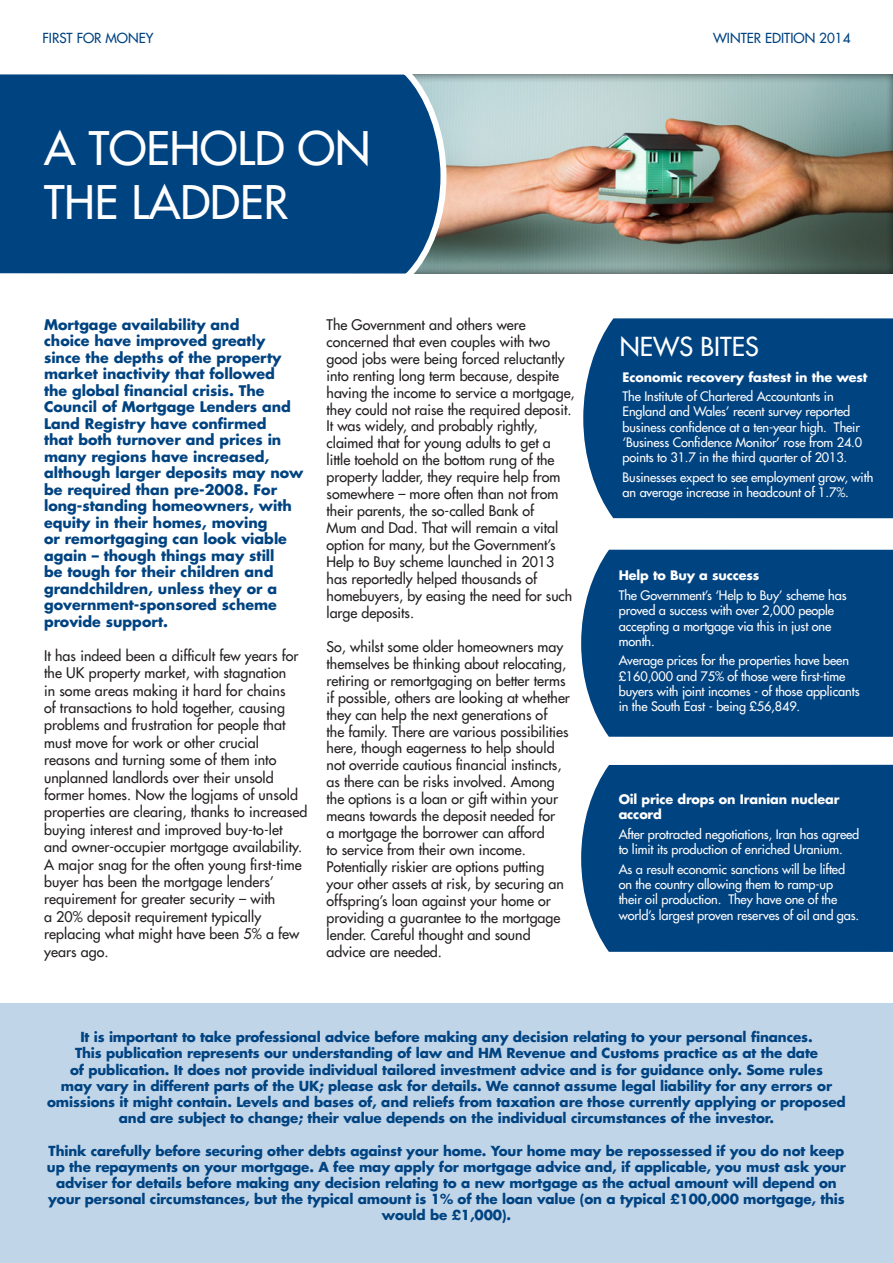
<style>
.page{position:relative;width:893px;height:1263px;background:#fff}
.page>*{position:absolute;margin:0;border:0;box-sizing:border-box;transform-origin:0 0}
.t1{font:45px/54px "Futura LT";color:#fff}
.t2{font:25.5px "Futura LT";color:#fff}
.t3{font:14.25px/17px "Futura LT";color:#231f20}
.t4{font:700 14.25px/16.5px "Futura LT";color:#004381}
.t5{font:700 13.5px/16.2px "Futura LT";letter-spacing:-.01em;color:#004381;text-align:center}
.t6{font:13.5px "Futura LT";color:#004381}
.t7{font:12.75px/15.3px "Futura LT";letter-spacing:-.01em;color:#fff}
.t8{font:700 12.75px/15.3px "Futura LT";letter-spacing:-.01em;color:#fff}
</style>
<div class="page">
<div style="left:0;top:1003px;width:893px;height:245px;background:#c1d5e9"></div>
<div style="left:0;top:72px;width:893px;height:203px;background:#231f20;opacity:.75"></div>
<div style="left:0;top:72px;width:449px;height:203px;background:#004381"></div>
<div style="left:583px;top:318px;width:310px;height:200px;background:#004381"></div>
<div style="left:581px;top:765px;width:312px;height:187px;background:#004381"></div>
<div style="left:581px;top:550px;width:312px;height:187px;background:#004381"></div>
<div style="left:0;top:1239px;width:893px;height:24px;background:#c1d5e9"></div>
<p class="t6" style="left:43px;top:30px;width:113px">FIRST FOR MONEY</p>
<p class="t6" style="left:713px;top:30px;width:139px">WINTER EDITION 2014</p>
<h1 class="t1" style="left:44px;top:121px;width:328px">A TOEHOLD ON<br>THE LADDER</h1>
<p class="t4" style="left:44px;top:316px;width:261px">Mortgage availability and<br>choice have improved greatly since the depths of the property market inactivity that followed<br>the global financial crisis. The<br>Council of Mortgage Lenders and<br>Land Registry have confirmed<br>that both turnover and prices in many regions have increased, although larger deposits may now be required than pre-2008. For long-standing homeowners, with equity in their homes, moving<br>or remortgaging can look viable again – though things may still<br>be tough for their children and grandchildren, unless they or a government-sponsored scheme provide support.</p>
<p class="t3" style="left:44px;top:647px;width:265px;line-height:17.4px">It has indeed been a difficult few years for the UK property market, with stagnation<br>in some areas making it hard for chains<br>of transactions to hold together, causing problems and frustration for people that must move for work or other crucial reasons and turning some of them into unplanned landlords over their unsold former homes. Now the logjams of unsold properties are clearing, thanks to increased buying interest and improved buy-to-let and owner-occupier mortgage availability.<br>A major snag for the often young first-time buyer has been the mortgage lenders’ requirement for greater security – with<br>a 20% deposit requirement typically replacing what might have been 5% a few years ago.</p>
<p class="t3" style="left:327px;top:316px;width:250px">The Government and others were concerned that even couples with two good jobs were being forced reluctantly into renting long term because, despite having the income to service a mortgage, they could not raise the required deposit.<br>It was widely, and probably rightly, claimed that for young adults to get a little toehold on the bottom rung of the property ladder, they require help from somewhere – more often than not from their parents, the so-called Bank of<br>Mum and Dad. That will remain a vital option for many, but the Government’s Help to Buy scheme launched in 2013 has reportedly helped thousands of homebuyers, by easing the need for such large deposits.</p>
<p class="t3" style="left:327px;top:638px;width:245px">So, whilst some older homeowners may themselves be thinking about relocating, retiring or remortgaging on better terms if possible, others are looking at whether they can help the next generations of<br>the family. There are various possibilities here, though eagerness to help should not override cautious financial instincts, as there can be risks involved. Among the options is a loan or gift within your means towards the deposit needed for<br>a mortgage the borrower can afford<br>to service from their own income.<br>Potentially riskier are options putting your other assets at risk, by securing an offspring’s loan against your home or providing a guarantee to the mortgage lender. Careful thought and sound advice are needed.</p>
<h2 class="t2" style="left:620px;top:330px;width:140px">NEWS BITES</h2>
<p class="t8" style="left:623px;top:369px;width:246px">Economic recovery fastest in the west</p>
<p class="t7" style="left:623px;top:389px;width:241px">The Institute of Chartered Accountants in England and Wales’ recent survey reported business confidence at a ten-year high. Their ‘Business Confidence Monitor’ rose from 24.0 points to 31.7 in the third quarter of 2013.</p>
<p class="t7" style="left:623px;top:469px;width:252px">Businesses expect to see employment grow, with an average increase in headcount of 1.7%.</p>
<p class="t8" style="left:619px;top:568px;width:142px">Help to Buy a success</p>
<p class="t7" style="left:619px;top:587px;width:229px">The Government’s ‘Help to Buy’ scheme has proved a success with over 2,000 people accepting a mortgage via this in just one month.</p>
<p class="t7" style="left:619px;top:653px;width:242px">Average prices for the properties have been £160,000 and 75% of those were first-time buyers with joint incomes - of those applicants in the South East - being £56,849.</p>
<p class="t8" style="left:619px;top:791px;width:222px">Oil price drops on Iranian nuclear accord</p>
<p class="t7" style="left:619px;top:826px;width:242px">After protracted negotiations, Iran has agreed to limit its production of enriched Uranium.</p>
<p class="t7" style="left:619px;top:861px;width:242px">As a result economic sanctions will be lifted on the country allowing them to ramp-up their oil production. They have one of the world’s largest proven reserves of oil and gas.</p>
<p class="t5" style="left:47px;top:1029px;width:800px">It is important to take professional advice before making any decision relating to your personal finances.<br>This publication represents our understanding of law and HM Revenue and Customs practice as at the date<br>of publication. It does not provide individual tailored investment advice and is for guidance only. Some rules<br>may vary in different parts of the UK; please ask for details. We cannot assume legal liability for any errors or omissions it might contain. Levels and bases of, and reliefs from taxation are those currently applying or proposed and are subject to change; their value depends on the individual circumstances of the investor.</p>
<p class="t5" style="left:47px;top:1142px;width:801px">Think carefully before securing other debts against your home. Your home may be repossessed if you do not keep up the repayments on your mortgage. A fee may apply for mortgage advice and, if applicable, you must ask your adviser for details before making any decision relating to a new mortgage as the actual amount will depend on your personal circumstances, but the typical amount is 1% of the loan value (on a typical £100,000 mortgage, this would be £1,000).</p>
</div>
